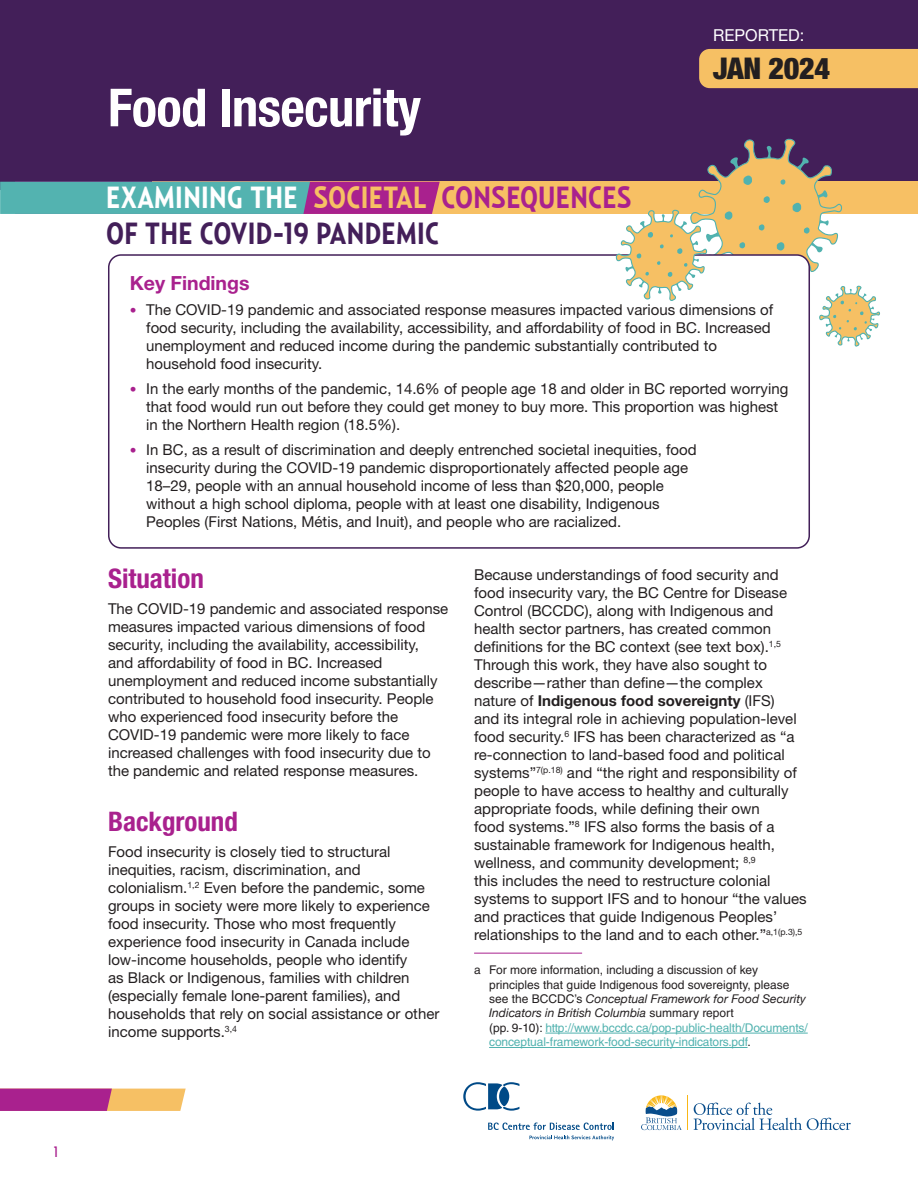
<style>
.page{position:relative;width:918px;height:1188px;background:#fff}
.page>*{position:absolute;margin:0;border:0;box-sizing:border-box;transform-origin:0 0}
.Report_Title{font:700 condensed 52.5px "Helvetica Neue LT Pro";letter-spacing:-.01em;color:#fff}
.t1{font:700 30.45px "Relay Cond";letter-spacing:.01em;color:#431f59}
.t2{font:700 30.45px "Relay Cond";letter-spacing:.01em;color:#fff}
.t3{font:700 30.45px "Relay Cond";letter-spacing:.01em;color:#a9218e}
.t4{font:700 30.45px "Relay Cond";letter-spacing:.01em;color:#f7c064}
.Reported_date{font:900 condensed 30px "Helvetica Neue LT Pro";letter-spacing:-.01em;color:#231f20}
.Headline_1{font:700 condensed 27px "Helvetica Neue LT Pro";color:#a9218e}
.Key_Findings{font:700 19.5px "Helvetica Neue LT Pro";color:#a9218e}
.t5{font:16.5px "Helvetica Neue LT Std";color:#fff}
.Body{font:15px/18px "Helvetica Neue LT Std";color:#231f20}
.t6{font:500 15px "Relay Comp";color:#a9218e}
.Footnotes{font:12px/14.4px "Helvetica LT Std";letter-spacing:-.01em;color:#231f20}
.s1{font-size:13.5px;color:#a9218e}
.s2{font-weight:700}
.s3{font-family:"Helvetica Neue";font-style:italic}
.s4{color:#51b2af}
</style>
<div class="page">
<div style="left:0;top:0;width:918px;height:189px;background:#431f59"></div>
<div style="left:153px;top:182px;width:765px;height:32px;background:#f7c064"></div>
<svg style="left:0;top:182px;width:440px;height:32px"></svg>
<div style="left:699px;top:49px;width:219px;height:39px;background:#f6c064"></div>
<svg style="left:0;top:1089px;width:186px;height:22px"></svg>
<hr style="left:688px;top:1095px;width:1px;height:35px;background:#f9b716">
<svg style="left:641px;top:1095px;width:41px;height:35px"></svg>
<svg style="left:694px;top:1103px;width:157px;height:27px"></svg>
<svg style="left:488px;top:1123px;width:126px;height:18px"></svg>
<svg style="left:463px;top:1082px;width:56px;height:29px"></svg>
<div style="left:108px;top:254px;width:702px;height:295px;border:2px solid #421f58;border-radius:12px"></div>
<hr style="left:474px;top:953px;width:108px;height:1px;background:#a9218e">
<hr style="left:545px;top:1033px;width:263px;height:1px;background:#51b2af">
<hr style="left:489px;top:1047px;width:259px;height:1px;background:#51b2af">
<svg style="left:615px;top:138px;width:266px;height:218px"></svg>
<p class="t6" style="left:54px;top:1143px;width:5px">1</p>
<p class="t5" style="left:713px;top:25px;width:93px">REPORTED:</p>
<p class="Report_Title" style="left:108px;top:76px;width:315px">Food Insecurity</p>
<h2 class="t2" style="left:106px;top:180px;width:193px">EXAMINING THE</h2>
<h2 class="t3" style="left:441px;top:180px;width:192px">CONSEQUENCES</h2>
<h2 class="t1" style="left:106px;top:215px;width:335px">OF THE COVID-19 PANDEMIC</h2>
<h2 class="t4" style="left:313px;top:180px;width:114px">SOCIETAL</h2>
<p class="Reported_date" style="left:713px;top:50px;width:118px">Jan 2024</p>
<p class="Key_Findings" style="left:130px;top:271px;width:121px">Key Findings</p>
<p class="Body" style="left:146px;top:301px;width:629px;text-indent:-16px"><span class="s1">•</span> The COVID-19 pandemic and associated response measures impacted various dimensions of food security, including the availability, accessibility, and affordability of food in BC. Increased unemployment and reduced income during the pandemic substantially contributed to household food insecurity.</p>
<p class="Body" style="left:146px;top:380px;width:644px;text-indent:-16px"><span class="s1">•</span> In the early months of the pandemic, 14.6% of people age 18 and older in BC reported worrying that food would run out before they could get money to buy more. This proportion was highest in the Northern Health region (18.5%).</p>
<p class="Body" style="left:146px;top:440px;width:552px;text-indent:-16px"><span class="s1">•</span> In BC, as a result of discrimination and deeply entrenched societal inequities, food insecurity during the COVID-19 pandemic disproportionately affected people age 18–29, people with an annual household income of less than $20,000, people without a high school diploma, people with at least one disability, Indigenous Peoples (First Nations, Métis, and Inuit), and people who are racialized.</p>
<p class="Body" style="left:474px;top:565px;width:334px">Because understandings of food security and food insecurity vary, the BC Centre for Disease Control (BCCDC), along with Indigenous and health sector partners, has created common definitions for the BC context (see text box).<sup>1,5<br></sup>Through this work, they have also sought to describe—rather than define—the complex nature of <span class="s2">Indigenous food sovereignty</span> (IFS)<br>and its integral role in achieving population-level food security.<sup>6</sup> IFS has been characterized as “a re-connection to land-based food and political systems”<sup>7(p.18)</sup> and “the right and responsibility of people to have access to healthy and culturally appropriate foods, while defining their own<br>food systems.”<sup>8</sup> IFS also forms the basis of a sustainable framework for Indigenous health, wellness, and community development; <sup>8,9<br></sup>this includes the need to restructure colonial systems to support IFS and to honour “the values and practices that guide Indigenous Peoples’ relationships to the land and to each other.”<sup>a,1(p.3),5</sup></p>
<p class="Footnotes" style="left:489px;top:963px;width:320px;text-indent:-15px">a For more information, including a discussion of key principles that guide Indigenous food sovereignty, please see the BCCDC’s <span class="s3">Conceptual Framework for Food Security Indicators in British Columbia</span> summary report<br>(pp. 9-10): <span class="s4">http://www.bccdc.ca/pop-public-health/Documents/ conceptual-framework-food-security-indicators.pdf</span>.</p>
<p class="Headline_1" style="left:108px;top:562px;width:97px">Situation</p>
<p class="Body" style="left:108px;top:599px;width:342px">The COVID-19 pandemic and associated response measures impacted various dimensions of food security, including the availability, accessibility,<br>and affordability of food in BC. Increased unemployment and reduced income substantially contributed to household food insecurity. People who experienced food insecurity before the COVID-19 pandemic were more likely to face increased challenges with food insecurity due to the pandemic and related response measures.</p>
<p class="Headline_1" style="left:108px;top:805px;width:131px">Background</p>
<p class="Body" style="left:108px;top:842px;width:333px">Food insecurity is closely tied to structural inequities, racism, discrimination, and colonialism.<sup>1,2</sup> Even before the pandemic, some groups in society were more likely to experience food insecurity. Those who most frequently experience food insecurity in Canada include low‑income households, people who identify<br>as Black or Indigenous, families with children (especially female lone-parent families), and households that rely on social assistance or other income supports.<sup>3,4</sup></p>
</div>
